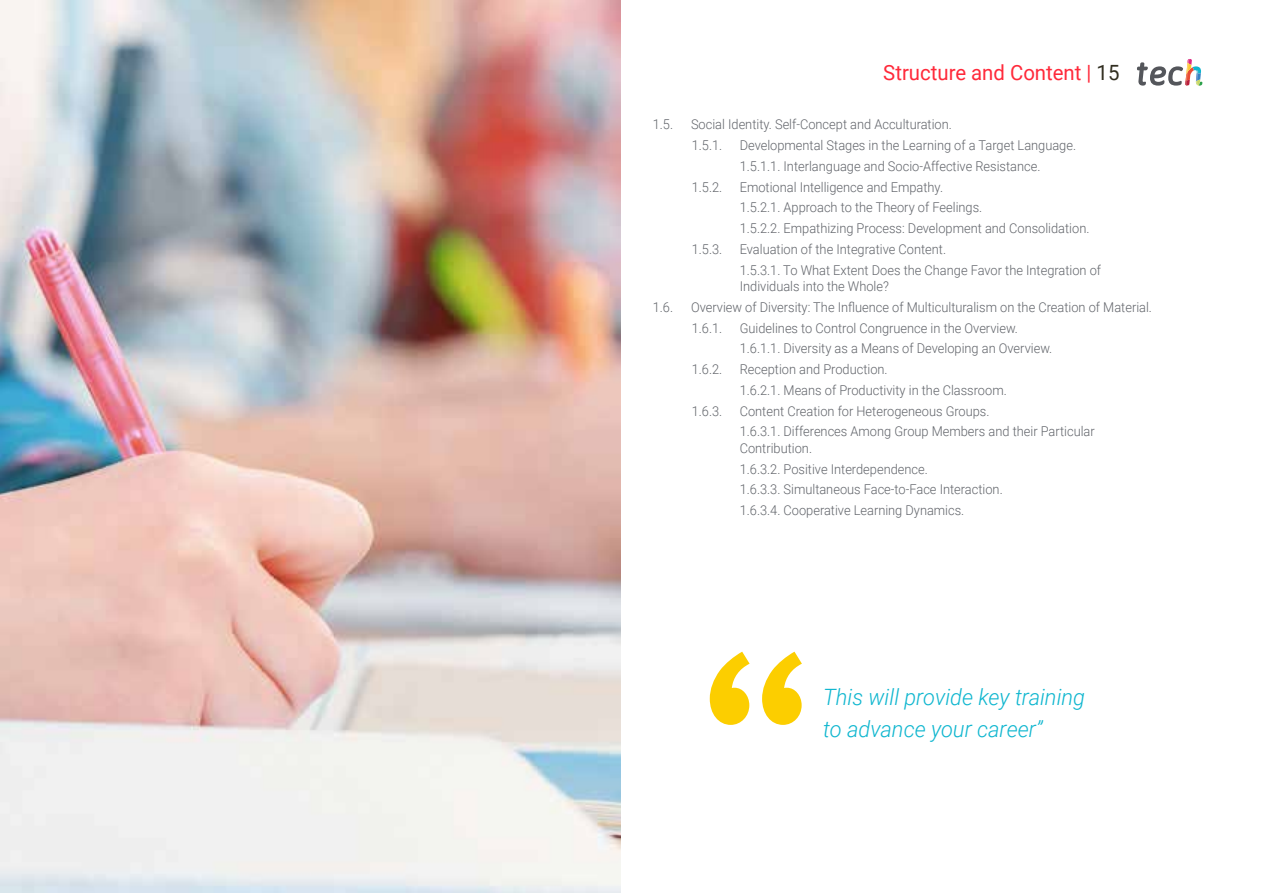
<style>
.page{position:relative;width:1263px;height:893px;background:#fff}
.page>*{position:absolute;margin:0;border:0;box-sizing:border-box;transform-origin:0 0}
.t1{font:italic 300 22.5px/31.5px "Roboto";color:#0fb6cf}
.t2{font:21px "Roboto";color:#ff293a}
.t3{font:300 13.5px/20.7px "Roboto";color:#61646a;scale:.95 1}
.s1{color:#312e20}
</style>
<div class="page">
<svg style="left:1137px;top:59px;width:65px;height:27px"></svg>
<img style="left:0;top:0;width:621px;height:893px">
<svg style="left:710px;top:652px;width:92px;height:73px"></svg>
<h2 class="t2" style="left:883px;top:57px;width:238px">Structure and Content | <span class="s1">15</span></h2>
<p class="t3" style="left:653px;top:114px;width:23px">1.5.</p>
<p class="t3" style="left:691px;top:114px;width:276px">Social Identity. Self-Concept and Acculturation.<br>1.5.1.</p>
<p class="t3" style="left:740px;top:134px;width:355px">Developmental Stages in the Learning of a Target Language.<br>1.5.1.1. Interlanguage and Socio-Affective Resistance.</p>
<p class="t3" style="left:692px;top:176px;width:34px">1.5.2.</p>
<p class="t3" style="left:740px;top:176px;width:370px">Emotional Intelligence and Empathy.<br>1.5.2.1. Approach to the Theory of Feelings.<br>1.5.2.2. Empathizing Process: Development and Consolidation.</p>
<p class="t3" style="left:692px;top:238px;width:34px">1.5.3.</p>
<p class="t3" style="left:740px;top:238px;width:382px">Evaluation of the Integrative Content.<br>1.5.3.1. To What Extent Does the Change Favor the Integration of</p>
<p class="t3" style="left:740px;top:275px;width:159px">Individuals into the Whole?</p>
<p class="t3" style="left:653px;top:296px;width:23px">1.6.</p>
<p class="t3" style="left:691px;top:296px;width:487px">Overview of Diversity: The Influence of Multiculturalism on the Creation of Material.<br>1.6.1.</p>
<p class="t3" style="left:740px;top:317px;width:330px">Guidelines to Control Congruence in the Overview.<br>1.6.1.1. Diversity as a Means of Developing an Overview.</p>
<p class="t3" style="left:692px;top:358px;width:34px">1.6.2.</p>
<p class="t3" style="left:740px;top:358px;width:283px">Reception and Production.<br>1.6.2.1. Means of Productivity in the Classroom.</p>
<p class="t3" style="left:692px;top:400px;width:34px">1.6.3.</p>
<p class="t3" style="left:740px;top:400px;width:375px">Content Creation for Heterogeneous Groups.<br>1.6.3.1. Differences Among Group Members and their Particular</p>
<p class="t3" style="left:740px;top:437px;width:278px">Contribution.<br>1.6.3.2. Positive Interdependence.<br>1.6.3.3. Simultaneous Face-to-Face Interaction.<br>1.6.3.4. Cooperative Learning Dynamics.</p>
<h1 class="t1" style="left:823px;top:681px;width:263px">This will provide key training to advance your career”</h1>
</div>
